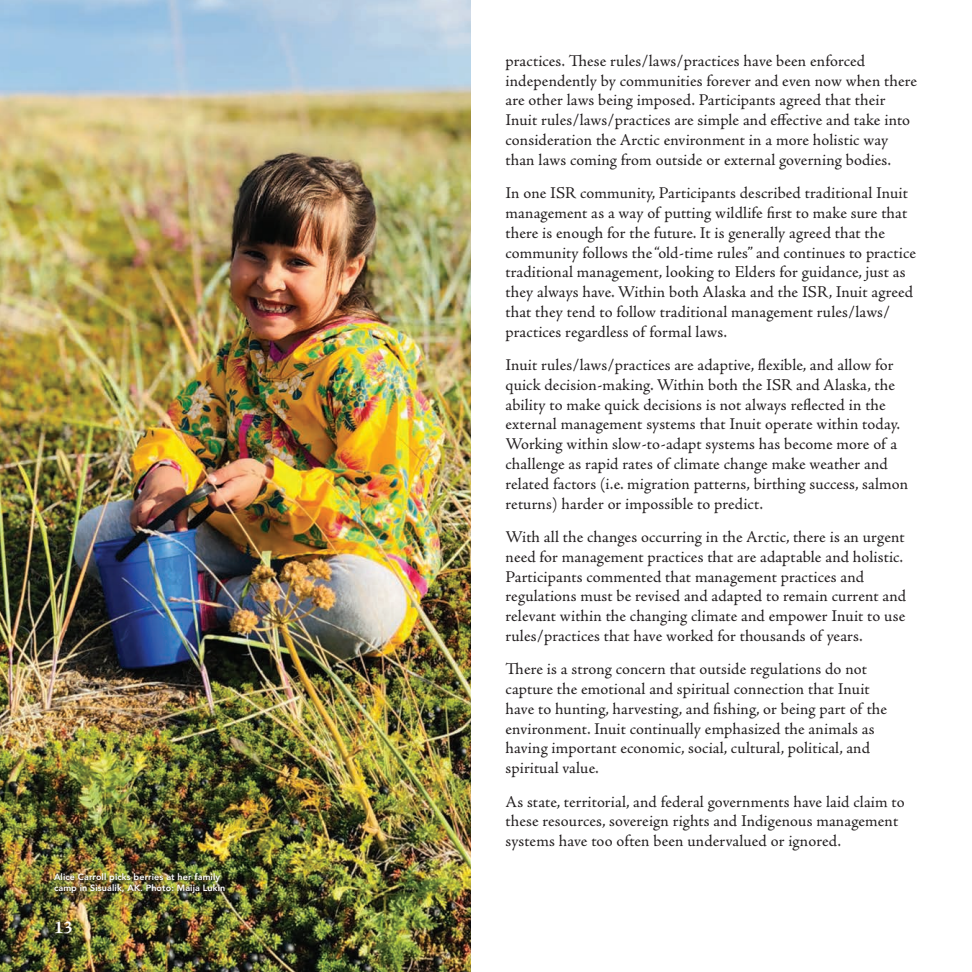
<style>
.page{position:relative;width:972px;height:972px;background:#fff}
.page>*{position:absolute;margin:0;border:0;box-sizing:border-box;transform-origin:0 0}
.t1{font:700 18px "Adobe Jenson Pro";color:#fff}
._2019_ICC_body_copy{font:16.5px/19.8px "Adobe Jenson Pro";letter-spacing:.005em;color:#231f20}
.ICC_photo_credit{font:800 9px/10.8px "Avenir LT Std";letter-spacing:.01em;color:#fff}
</style>
<div class="page">
<img style="left:0;top:0;width:471px;height:972px">
<div style="left:53px;top:872px;width:174px;height:24px;background:#231f20;opacity:.75"></div>
<p class="ICC_photo_credit" style="left:54px;top:872px;width:173px">Alice Carroll picks berries at her family camp in Sisualik, AK. Photo: Maija Lukin</p>
<p class="t1" style="left:54px;top:917px;width:20px">13</p>
<p class="_2019_ICC_body_copy" style="left:506px;top:51px;width:413px">practices. These rules/laws/practices have been enforced independently by communities forever and even now when there are other laws being imposed. Participants agreed that their Inuit rules/laws/practices are simple and effective and take into consideration the Arctic environment in a more holistic way than laws coming from outside or external governing bodies.</p>
<p class="_2019_ICC_body_copy" style="left:506px;top:183px;width:412px">In one ISR community, Participants described traditional Inuit management as a way of putting wildlife first to make sure that there is enough for the future. It is generally agreed that the community follows the “old-time rules” and continues to practice traditional management, looking to Elders for guidance, just as they always have. Within both Alaska and the ISR, Inuit agreed that they tend to follow traditional management rules/laws/ practices regardless of formal laws.</p>
<p class="_2019_ICC_body_copy" style="left:506px;top:355px;width:404px">Inuit rules/laws/practices are adaptive, flexible, and allow for quick decision-making. Within both the ISR and Alaska, the ability to make quick decisions is not always reflected in the external management systems that Inuit operate within today.<br>Working within slow-to-adapt systems has become more of a challenge as rapid rates of climate change make weather and related factors (i.e. migration patterns, birthing success, salmon returns) harder or impossible to predict.</p>
<p class="_2019_ICC_body_copy" style="left:506px;top:527px;width:402px">With all the changes occurring in the Arctic, there is an urgent need for management practices that are adaptable and holistic.<br>Participants commented that management practices and regulations must be revised and adapted to remain current and relevant within the changing climate and empower Inuit to use rules/practices that have worked for thousands of years.</p>
<p class="_2019_ICC_body_copy" style="left:506px;top:660px;width:383px">There is a strong concern that outside regulations do not capture the emotional and spiritual connection that Inuit have to hunting, harvesting, and fishing, or being part of the environment. Inuit continually emphasized the animals as having important economic, social, cultural, political, and spiritual value.</p>
<p class="_2019_ICC_body_copy" style="left:506px;top:792px;width:401px">As state, territorial, and federal governments have laid claim to these resources, sovereign rights and Indigenous management systems have too often been undervalued or ignored.</p>
</div>
